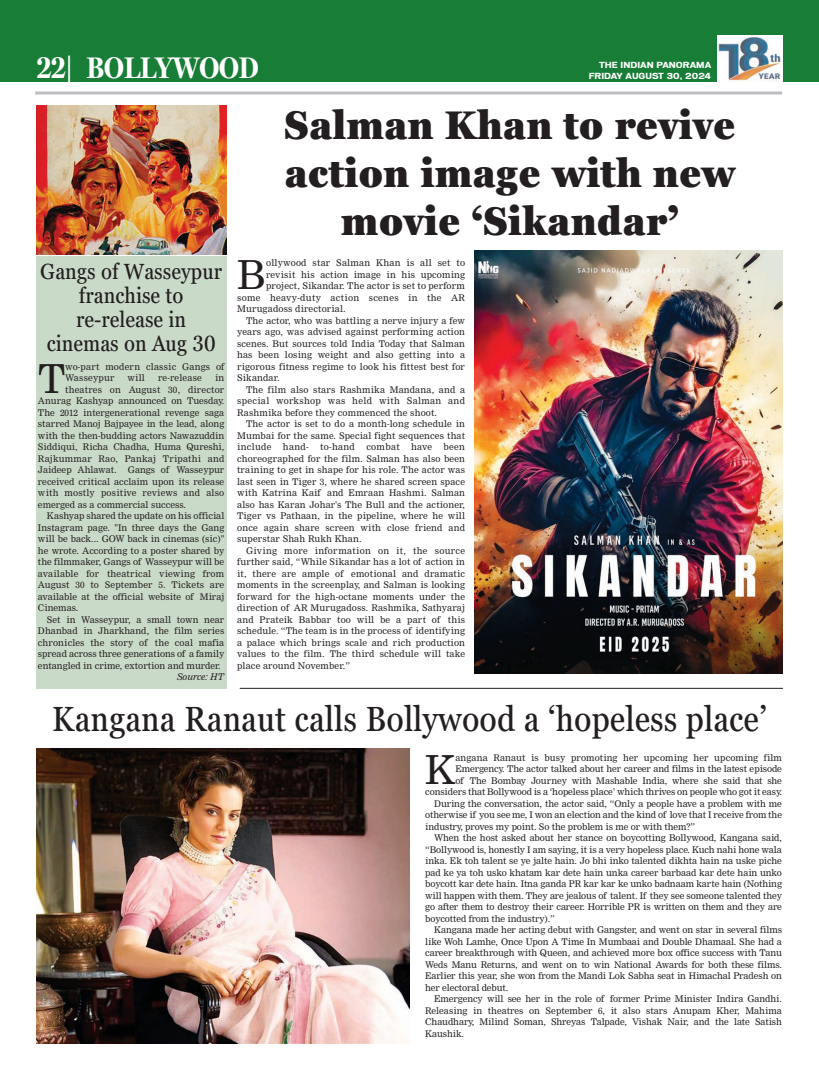
<style>
.page{position:relative;width:819px;height:1080px;background:#fff}
.page>*{position:absolute;margin:0;border:0;box-sizing:border-box;transform-origin:0 0}
.t1{font:900 condensed 40px/48px "Georgia Pro";color:#231f20;text-align:center}
.t2{font:39.1px "Nimrod";color:#231f20}
.t3{font:condensed 35px "Georgia Pro";color:#231f20}
.t4{font:700 30px "Miller Display Cond";color:#fff}
.t5{font:condensed 22px/24px "Georgia Pro";color:#231f20;text-align:center}
.t6{font:9px/11.5px "Nimrod";letter-spacing:-.01em;color:#231f20;text-align:justify}
.t7{font:9px "Nimrod";letter-spacing:.015em;color:#231f20}
.t8{font:9px/11.5px "Nimrod";letter-spacing:.02em;color:#231f20}
.t9{font:9px "Nimrod";letter-spacing:.035em;color:#231f20}
.t10{font:9px "Nimrod";letter-spacing:.01em;color:#231f20}
.t11{font:9px "Nimrod";letter-spacing:.025em;color:#231f20}
.t12{font:italic 9px "Nimrod";color:#231f20}
.t13{font:700 8px "Vonnes";color:#fff}
</style>
<div class="page">
<div style="left:0;top:0;width:819px;height:82px;background:#187d36"></div>
<img style="left:717px;top:36px;width:66px;height:46px">
<hr style="left:35px;top:92px;width:747px;height:3px;background:#bdbec1">
<div style="left:36px;top:109px;width:190px;height:579px;background:#cadac8"></div>
<img style="left:36px;top:105px;width:190px;height:150px">
<hr style="left:240px;top:688px;width:543px;height:1px;background:#231f20">
<img style="left:36px;top:748px;width:374px;height:296px">
<img style="left:474px;top:251px;width:309px;height:422px">
<h3 class="t4" style="left:37px;top:55px;width:224px">22| BOLLYWOOD</h3>
<p class="t13" style="left:599px;top:62px;width:114px">THE INDIAN PANORAMA</p>
<p class="t13" style="left:589px;top:73px;width:124px">FRIDAY AUGUST 30, 2024</p>
<h1 class="t1" style="left:284px;top:101px;width:453px">Salman Khan to revive action image with new movie ‘Sikandar’</h1>
<h2 class="t2" style="left:237px;top:260px;width:30px">B</h2>
<p class="t11" style="left:266px;top:259px;width:200px">ollywood star Salman Khan is all set to</p>
<h3 class="t5" style="left:40px;top:259px;width:183px">Gangs of Wasseypur franchise to re-release in cinemas on Aug 30</h3>
<h2 class="t2" style="left:38px;top:363px;width:29px">T</h2>
<p class="t8" style="left:65px;top:361px;width:161px">wo-part modern classic Gangs of<br>Wasseypur</p>
<p class="t7" style="left:266px;top:271px;width:200px">revisit his action image in his upcoming</p>
<p class="t7" style="left:266px;top:282px;width:200px">project, Sikandar. The actor is set to perform</p>
<p class="t9" style="left:237px;top:294px;width:229px">some heavy-duty action scenes in the AR</p>
<p class="t7" style="left:237px;top:305px;width:110px">Murugadoss directorial.</p>
<p class="t7" style="left:246px;top:317px;width:220px">The actor, who was battling a nerve injury a few</p>
<p class="t7" style="left:237px;top:328px;width:229px">years ago, was advised against performing action</p>
<p class="t7" style="left:237px;top:340px;width:229px">scenes. But sources told India Today that Salman</p>
<p class="t7" style="left:237px;top:351px;width:229px">has been losing weight and also getting into a</p>
<p class="t7" style="left:237px;top:363px;width:229px">rigorous fitness regime to look his fittest best for</p>
<p class="t7" style="left:237px;top:374px;width:44px">Sikandar.</p>
<p class="t7" style="left:246px;top:386px;width:220px">The film also stars Rashmika Mandana, and a</p>
<p class="t9" style="left:237px;top:397px;width:229px">special workshop was held with Salman and</p>
<p class="t7" style="left:237px;top:409px;width:201px">Rashmika before they commenced the shoot.</p>
<p class="t7" style="left:246px;top:420px;width:220px">The actor is set to do a month-long schedule in</p>
<p class="t7" style="left:237px;top:432px;width:229px">Mumbai for the same. Special fight sequences that</p>
<p class="t9" style="left:237px;top:443px;width:36px">include</p>
<p class="t6" style="left:283px;top:442px;width:27px">hand-</p>
<p class="t6" style="left:320px;top:442px;width:36px">to-hand</p>
<p class="t6" style="left:366px;top:442px;width:35px">combat</p>
<p class="t6" style="left:411px;top:442px;width:23px">have</p>
<p class="t6" style="left:128px;top:373px;width:19px">will</p>
<p class="t8" style="left:158px;top:373px;width:45px">re-release</p>
<p class="t6" style="left:215px;top:373px;width:11px">in</p>
<p class="t8" style="left:65px;top:384px;width:161px">theatres on August 30, director</p>
<p class="t6" style="left:38px;top:396px;width:188px">Anurag Kashyap announced on Tuesday.</p>
<p class="t6" style="left:38px;top:407px;width:188px">The 2012 intergenerational revenge saga</p>
<p class="t6" style="left:38px;top:419px;width:188px">starred Manoj Bajpayee in the lead, along</p>
<p class="t6" style="left:38px;top:430px;width:188px">with the then-budding actors Nawazuddin</p>
<p class="t6" style="left:38px;top:442px;width:188px">Siddiqui, Richa Chadha, Huma Qureshi,</p>
<p class="t8" style="left:38px;top:453px;width:188px">Rajkummar Rao, Pankaj Tripathi and</p>
<p class="t6" style="left:38px;top:465px;width:80px">Jaideep Ahlawat.</p>
<p class="t6" style="left:237px;top:442px;width:229px;text-indent:206px">been choreographed for the film. Salman has also been training to get in shape for his role. The actor was last seen in Tiger 3, where he shared screen space with Katrina Kaif and Emraan Hashmi. Salman also has Karan Johar's The Bull and the actioner, Tiger vs Pathaan, in the pipeline, where he will once again share screen with close friend and superstar Shah Rukh Khan.</p>
<p class="t6" style="left:237px;top:545px;width:229px;text-indent:9px">Giving more information on it, the source further said, “While Sikandar has a lot of action in it, there are ample of emotional and dramatic moments in the screenplay, and Salman is looking forward for the high-octane moments under the direction of AR Murugadoss. Rashmika, Sathyaraj and Prateik Babbar too will be a part of this schedule. “The team is in the process of identifying a palace which brings scale and rich production values to the film. The third schedule will take place around November.”</p>
<h3 class="t3" style="left:52px;top:699px;width:717px">Kangana Ranaut calls Bollywood a ‘hopeless place’</h3>
<p class="t6" style="left:38px;top:465px;width:188px;text-indent:90px">Gangs of Wasseypur received critical acclaim upon its release with mostly positive reviews and also emerged as a commercial success.</p>
<p class="t6" style="left:38px;top:511px;width:188px;text-indent:9px">Kashyap shared the update on his official Instagram page. "In three days the Gang will be back... GOW back in cinemas (sic)" he wrote. According to a poster shared by the filmmaker, Gangs of Wasseypur will be available for theatrical viewing from August 30 to September 5. Tickets are available at the official website of Miraj Cinemas.</p>
<p class="t6" style="left:38px;top:614px;width:188px;text-indent:9px">Set in Wasseypur, a small town near Dhanbad in Jharkhand, the film series chronicles the story of the coal mafia spread across three generations of a family entangled in crime, extortion and murder.</p>
<p class="t12" style="left:177px;top:673px;width:49px">Source: HT</p>
<h2 class="t2" style="left:425px;top:754px;width:32px">K</h2>
<p class="t10" style="left:455px;top:754px;width:328px">angana Ranaut is busy promoting her upcoming her upcoming film</p>
<p class="t6" style="left:455px;top:764px;width:328px">Emergency. The actor talked about her career and films in the latest episode</p>
<p class="t6" style="left:455px;top:775px;width:328px">of The Bombay Journey with Mashable India, where she said that she</p>
<p class="t6" style="left:425px;top:787px;width:358px">considers that Bollywood is a ‘hopeless place’ which thrives on people who got it easy.</p>
<p class="t6" style="left:434px;top:798px;width:349px">During the conversation, the actor said, “Only a people have a problem with me</p>
<p class="t6" style="left:425px;top:810px;width:358px">otherwise if you see me, I won an election and the kind of love that I receive from the</p>
<p class="t6" style="left:425px;top:821px;width:271px">industry, proves my point. So the problem is me or with them?”</p>
<p class="t6" style="left:434px;top:833px;width:349px">When the host asked about her stance on boycotting Bollywood, Kangana said,</p>
<p class="t6" style="left:425px;top:844px;width:358px">“Bollywood is, honestly I am saying, it is a very hopeless place. Kuch nahi hone wala</p>
<p class="t6" style="left:425px;top:856px;width:358px">inka. Ek toh talent se ye jalte hain. Jo bhi inko talented dikhta hain na uske piche</p>
<p class="t6" style="left:425px;top:867px;width:358px">pad ke ya toh usko khatam kar dete hain unka career barbaad kar dete hain unko</p>
<p class="t6" style="left:425px;top:879px;width:358px">boycott kar dete hain. Itna ganda PR kar kar ke unko badnaam karte hain (Nothing</p>
<p class="t6" style="left:425px;top:890px;width:358px">will happen with them. They are jealous of talent. If they see someone talented they</p>
<p class="t6" style="left:425px;top:902px;width:358px">go after them to destroy their career. Horrible PR is written on them and they are</p>
<p class="t6" style="left:425px;top:913px;width:131px">boycotted from the industry).”</p>
<p class="t6" style="left:434px;top:925px;width:349px">Kangana made her acting debut with Gangster, and went on star in several films</p>
<p class="t6" style="left:425px;top:936px;width:358px">like Woh Lamhe, Once Upon A Time In Mumbaai and Double Dhamaal. She had a</p>
<p class="t6" style="left:425px;top:948px;width:358px">career breakthrough with Queen, and achieved more box office success with Tanu</p>
<p class="t6" style="left:425px;top:959px;width:358px">Weds Manu Returns, and went on to win National Awards for both these films.</p>
<p class="t6" style="left:425px;top:971px;width:358px">Earlier this year, she won from the Mandi Lok Sabha seat in Himachal Pradesh on</p>
<p class="t6" style="left:425px;top:982px;width:85px">her electoral debut.</p>
<p class="t6" style="left:434px;top:994px;width:349px">Emergency will see her in the role of former Prime Minister Indira Gandhi.</p>
<p class="t6" style="left:425px;top:1005px;width:358px">Releasing in theatres on September 6, it also stars Anupam Kher, Mahima</p>
<p class="t6" style="left:425px;top:1017px;width:358px">Chaudhary, Milind Soman, Shreyas Talpade, Vishak Nair, and the late Satish</p>
<p class="t6" style="left:425px;top:1028px;width:40px">Kaushik.</p>
</div>
